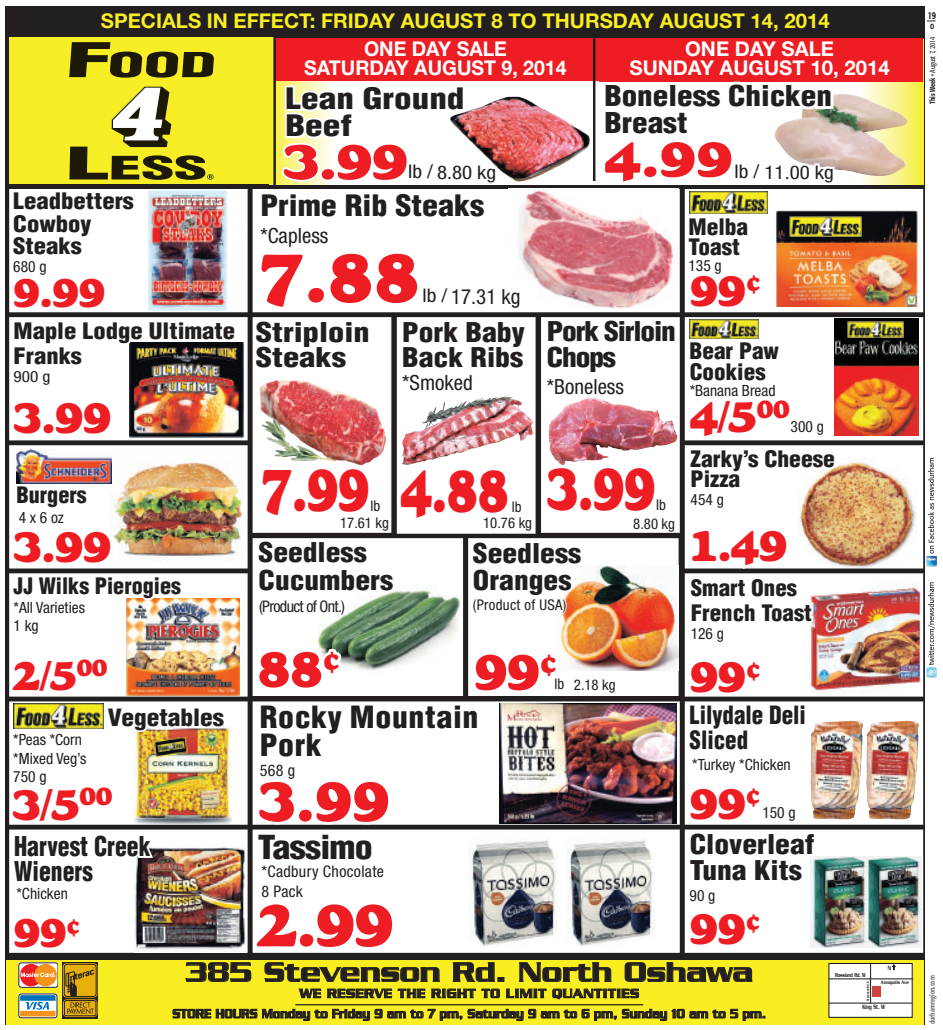
<style>
.page{position:relative;width:943px;height:1030px;background:#fff}
.page>*{position:absolute;margin:0;border:0;box-sizing:border-box;transform-origin:0 0}
.t1{font:71.25px "Goudy Std Heavyface";color:#ee1d23}
.t2{font:61.5px "Goudy Std Heavyface";letter-spacing:-.02em;color:#ee1d23;scale:.8 1}
.t3{font:61.5px "Goudy Std Heavyface";letter-spacing:-.02em;color:#ee1d23}
.t4{font:57.88px "Goudy Std Heavyface";color:#ee1d23}
.t5{font:51.62px "Goudy Std Heavyface";color:#ee1d23}
.t6{font:51px "Goudy Std Heavyface";color:#ee1d23;scale:1.11 1}
.t7{font:44.25px "Goudy Std Heavyface";letter-spacing:-.02em;color:#ee1d23}
.t8{font:41.75px "Goudy Std Heavyface";color:#ee1d23}
.t9{font:900 condensed 32.25px "Helvetica LT Std";letter-spacing:-.02em;color:#231f20;scale:1.11 1}
.t10{font:30.12px "Goudy Std Heavyface";color:#ee1d23}
.t11{font:900 condensed 29.88px/28.2px "Helvetica LT Std";letter-spacing:.02em;color:#231f20;scale:1.07 1}
.t12{font:500 29px "Serpentine Std";color:#231f20;scale:1.1 1}
.t13{font:900 condensed 28.75px "Helvetica LT Std";color:#231f20;scale:1.11 1}
.t14{font:900 condensed 28.75px/27.1px "Helvetica LT Std";color:#231f20;scale:1.22 1}
.t15{font:900 condensed 28px/27.1px "Helvetica LT Std";color:#231f20;scale:1.11 1}
.t16{font:900 condensed 26.62px/27.6px "Helvetica LT Std";color:#231f20;scale:1.11 1}
.t17{font:900 condensed 26.62px/24.6px "Helvetica LT Std";color:#231f20;scale:.89 1}
.t18{font:900 condensed 26.62px/25.9px "Helvetica LT Std";letter-spacing:-.04em;color:#231f20;scale:1.11 1}
.t19{font:900 condensed 26.62px/25.1px "Helvetica LT Std";color:#231f20;scale:1.22 1}
.t20{font:25.88px "Goudy Std Heavyface";color:#ee1d23}
.t21{font:900 condensed 24.62px/24.6px "Helvetica LT Std";color:#231f20;scale:.93 1}
.t22{font:900 condensed 23.25px "Helvetica LT Std";color:#231f20;scale:1.09 1}
.t23{font:900 condensed 22.12px/22.1px "Helvetica LT Std";color:#231f20;scale:1.11 1}
.t24{font:900 condensed 22.12px/24.6px "Helvetica LT Std";color:#231f20}
.t25{font:900 condensed 22.12px/19.8px "Helvetica LT Std";color:#231f20;scale:1.06 1}
.t26{font:900 condensed 22.12px "Helvetica LT Std";color:#231f20;scale:1.04 1}
.t27{font:condensed 20.88px "Helvetica Neue LT Std";color:#231f20}
.t28{font:700 20.38px "Helvetica Neue LT Std";color:#f8ee21}
.t29{font:700 20.38px/18.8px "Helvetica Neue LT Std";color:#fff;text-align:center;scale:.96 1}
.t30{font:700 20.38px/18.8px "Helvetica Neue LT Std";color:#fff;text-align:center}
.t31{font:condensed 18.88px "Helvetica Neue LT Std";color:#231f20;scale:1.11 1}
.t32{font:condensed 16px/19.8px "Helvetica Neue LT Std";letter-spacing:.02em;color:#231f20}
.t33{font:condensed 16px "Helvetica Neue LT Std";letter-spacing:-.04em;color:#231f20}
.t34{font:condensed 15.5px/18.5px "Helvetica Neue LT Std";color:#231f20}
.t35{font:condensed 15.5px "Helvetica Neue LT Std";color:#231f20;scale:1.11 1}
.t36{font:condensed 14.75px "Helvetica Neue LT Std";color:#231f20}
.t37{font:condensed 14.75px "Helvetica Neue LT Std";letter-spacing:.02em;color:#231f20}
.t38{font:500 13.62px/20.2px "Serpentine Std";letter-spacing:.01em;color:#231f20;text-align:center}
.t39{font:500 9.88px "Formata";color:#231f20;scale:.75 1}
.t40{font:7.38px "Formata";color:#231f20;scale:.75 1}
.t41{font:500 7.38px "Formata";color:#76787b;scale:.75 1}
.t42{font:500 7.38px "Formata";color:#231f20;scale:.75 1}
.t43{font:500 6.88px "Serpentine Std";color:#231f20;scale:.6 1}
.t44{font:500 6.5px "Serpentine Std";color:#231f20;scale:.7 1}
.t45{font:500 6.25px "Serpentine Std";color:#231f20;scale:.6 1}
.t46{font:500 5.38px "Serpentine Std";color:#231f20;scale:.7 1}
.t47{font:500 3.62px "Serpentine Std";color:#231f20;scale:.63 1}
.s1{font-weight:500}
.s2{font-size:18.88px}
</style>
<div class="page">
<div style="left:98px;top:6px;width:106px;height:26px;background:#231f20"></div>
<div style="left:207px;top:12px;width:6px;height:18px;border:3px solid #231f20"></div>
<div style="left:211px;top:6px;width:621px;height:29px;background:#231f20"></div>
<div style="left:7px;top:960px;width:917px;height:65px;background:#f8ee21"></div>
<div style="left:599px;top:38px;width:324px;height:44px;background:#ee1d23"></div>
<div style="left:9px;top:38px;width:265px;height:146px;background:#f7ee25"></div>
<div style="left:274px;top:38px;width:326px;height:43px;background:#ee1d23"></div>
<hr style="left:593px;top:33px;width:2px;height:148px;background:#231f20">
<hr style="left:273px;top:36px;width:3px;height:150px;background:#231f20">
<img style="left:7px;top:42px;width:929px;height:979px">
<img style="left:866px;top:721px;width:53px;height:99px">
<img style="left:810px;top:721px;width:53px;height:99px">
<p class="t39" style="left:928px;top:9px;width:13px">19</p>
<h3 class="t28" style="left:101px;top:8px;width:730px">SPECIALS IN EFFECT: FRIDAY AUGUST 8 TO THURSDAY AUGUST 14, 2014</h3>
<p class="t42" style="left:930px;top:22px;width:7px">O</p>
<h3 class="t30" style="left:629px;top:39px;width:262px">ONE DAY SALE<br>SUNDAY AUGUST 10, 2014</h3>
<p class="t40" style="left:928px;top:104px;width:92px;rotate:-90deg"><span class="s1">This Week •</span> August 7, 2014</p>
<h3 class="t29" style="left:304px;top:39px;width:275px">ONE DAY SALE<br>SATURDAY AUGUST 9, 2014</h3>
<h3 class="t14" style="left:286px;top:85px;width:148px">Lean Ground<br>Beef</h3>
<h3 class="t15" style="left:604px;top:82px;width:206px">Boneless Chicken<br>Breast</h3>
<h3 class="t23" style="left:13px;top:190px;width:110px">Leadbetters<br>Cowboy<br>Steaks</h3>
<p class="t34" style="left:13px;top:257px;width:35px">680 g</p>
<h3 class="t8" style="left:13px;top:267px;width:94px">9.99</h3>
<h3 class="t23" style="left:14px;top:318px;width:201px;line-height:24.6px">Maple Lodge Ultimate<br>Franks</h3>
<p class="t35" style="left:14px;top:368px;width:35px">900 g</p>
<h3 class="t7" style="left:14px;top:391px;width:99px">3.99</h3>
<h3 class="t24" style="left:16px;top:483px;width:72px">Burgers</h3>
<p class="t34" style="left:19px;top:508px;width:47px">4x6oz</p>
<h3 class="t7" style="left:14px;top:520px;width:99px">3.99</h3>
<h3 class="t24" style="left:14px;top:574px;width:169px">JJ Wilks Pierogies</h3>
<p class="t34" style="left:14px;top:598px;width:73px">*All Varieties<br>1 kg</p>
<h3 class="t8" style="left:14px;top:651px;width:96px">2/5<sup>00</sup></h3>
<p class="t34" style="left:13px;top:731px;width:75px">*Peas *Corn *Mixed Veg’s<br>750 g</p>
<h3 class="t22" style="left:108px;top:703px;width:108px">Vegetables</h3>
<h3 class="t7" style="left:12px;top:778px;width:102px">3/5<sup>00</sup></h3>
<h3 class="t6" style="left:283px;top:131px;width:114px">3.99</h3>
<p class="t31" style="left:408px;top:161px;width:81px">lb / 8.80 kg</p>
<h3 class="t13" style="left:260px;top:187px;width:203px">Prime Rib Steaks</h3>
<h3 class="t27" style="left:260px;top:224px;width:69px">*Capless</h3>
<h1 class="t1" style="left:258px;top:234px;width:163px">7.88</h1>
<h3 class="t27" style="left:422px;top:284px;width:99px"><span class="s2">lb /</span> 17.31 kg</h3>
<h3 class="t19" style="left:256px;top:319px;width:95px">Striploin<br>Steaks</h3>
<h3 class="t16" style="left:402px;top:319px;width:112px;line-height:25.1px">Pork Baby<br>Back Ribs</h3>
<h3 class="t27" style="left:402px;top:371px;width:72px">*Smoked</h3>
<h3 class="t6" style="left:604px;top:128px;width:117px">4.99</h3>
<p class="t31" style="left:734px;top:161px;width:91px">lb / 11.00 kg</p>
<h3 class="t18" style="left:547px;top:318px;width:118px">Pork Sirloin<br>Chops</h3>
<h3 class="t27" style="left:547px;top:375px;width:79px">*Boneless</h3>
<h3 class="t25" style="left:688px;top:217px;width:58px">Melba<br>Toast</h3>
<p class="t34" style="left:688px;top:256px;width:35px">135 g</p>
<h3 class="t7" style="left:689px;top:264px;width:74px">99<sup>¢</sup></h3>
<h3 class="t26" style="left:689px;top:337px;width:87px">Bear Paw</h3>
<h3 class="t26" style="left:689px;top:358px;width:74px">Cookies</h3>
<p class="t34" style="left:689px;top:382px;width:87px">*Banana Bread</p>
<h3 class="t7" style="left:689px;top:390px;width:102px">4/5<sup>00</sup></h3>
<p class="t34" style="left:790px;top:418px;width:35px">300 g</p>
<h2 class="t2" style="left:261px;top:452px;width:137px">7.99</h2>
<p class="t36" style="left:370px;top:497px;width:11px">lb</p>
<p class="t36" style="left:340px;top:514px;width:50px">17.61 kg</p>
<h2 class="t2" style="left:401px;top:453px;width:137px">4.88</h2>
<p class="t36" style="left:512px;top:498px;width:11px">lb</p>
<p class="t36" style="left:483px;top:514px;width:50px">10.76 kg</p>
<h2 class="t2" style="left:547px;top:451px;width:137px">3.99</h2>
<p class="t36" style="left:656px;top:496px;width:11px">lb</p>
<p class="t36" style="left:633px;top:515px;width:43px">8.80 kg</p>
<h3 class="t16" style="left:258px;top:538px;width:123px">Seedless<br>Cucumbers</h3>
<p class="t33" style="left:259px;top:597px;width:87px">(Product of Ont.)</p>
<h3 class="t16" style="left:473px;top:539px;width:99px">Seedless<br>Oranges</h3>
<p class="t37" style="left:473px;top:596px;width:95px">(Product of USA)</p>
<h3 class="t5" style="left:257px;top:638px;width:86px">88<sup>¢</sup></h3>
<h3 class="t10" style="left:539px;top:644px;width:21px">¢</h3>
<h3 class="t5" style="left:474px;top:641px;width:67px">99</h3>
<p class="t36" style="left:554px;top:676px;width:63px">lb 2.18 kg</p>
<h3 class="t11" style="left:260px;top:702px;width:206px">Rocky Mountain<br>Pork</h3>
<p class="t32" style="left:260px;top:761px;width:37px">568 g</p>
<h3 class="t4" style="left:258px;top:766px;width:133px">3.99</h3>
<h3 class="t25" style="left:690px;top:449px;width:138px">Zarky’s Cheese<br>Pizza</h3>
<p class="t34" style="left:690px;top:491px;width:35px">454 g</p>
<h3 class="t7" style="left:689px;top:519px;width:99px">1.49</h3>
<h3 class="t24" style="left:690px;top:575px;width:122px">Smart Ones<br>French Toast</h3>
<p class="t34" style="left:690px;top:624px;width:35px">126 g</p>
<h3 class="t7" style="left:689px;top:650px;width:74px">99<sup>¢</sup></h3>
<h3 class="t21" style="left:689px;top:703px;width:127px">Lilydale Deli<br>Sliced</h3>
<p class="t34" style="left:692px;top:755px;width:100px">*Turkey *Chicken</p>
<h3 class="t7" style="left:689px;top:776px;width:58px">99</h3>
<h3 class="t20" style="left:745px;top:779px;width:18px">¢</h3>
<p class="t34" style="left:762px;top:803px;width:35px">150 g</p>
<h3 class="t16" style="left:689px;top:831px;width:114px;line-height:25.9px">Cloverleaf<br>Tuna Kits</h3>
<h3 class="t9" style="left:258px;top:827px;width:105px">Tassimo</h3>
<h3 class="t17" style="left:14px;top:834px;width:155px">Harvest Creek<br>Wieners</h3>
<p class="t32" style="left:261px;top:862px;width:124px">*Cadbury Chocolate<br>8 Pack</p>
<p class="t34" style="left:16px;top:884px;width:53px">*Chicken</p>
<p class="t34" style="left:689px;top:886px;width:27px">90 g</p>
<h2 class="t3" style="left:258px;top:888px;width:137px">2.99</h2>
<h3 class="t7" style="left:689px;top:902px;width:74px">99<sup>¢</sup></h3>
<h3 class="t8" style="left:14px;top:908px;width:70px">99<sup>¢</sup></h3>
<h3 class="t12" style="left:186px;top:956px;width:517px">385 Stevenson Rd. North Oshawa</h3>
<p class="t38" style="left:173px;top:983px;width:595px">WE RESERVE THE RIGHT TO LIMIT QUANTITIES<br>STORE HOURS Monday to Friday 9 am to 7 pm, Saturday 9 am to 6 pm, Sunday 10 am to 5 pm.</p>
<p class="t44" style="left:888px;top:964px;width:6px">N</p>
<p class="t45" style="left:835px;top:971px;width:52px">Rossland Rd. W</p>
<p class="t43" style="left:862px;top:1003px;width:39px">King St. W</p>
<p class="t46" style="left:881px;top:979px;width:41px">Annapolis Ave</p>
<p class="t47" style="left:866px;top:1001px;width:33px;rotate:-90deg">Stevenson Rd. N</p>
<p class="t41" style="left:927px;top:1024px;width:67px;rotate:-90deg">durhamregion.com</p>
</div>
